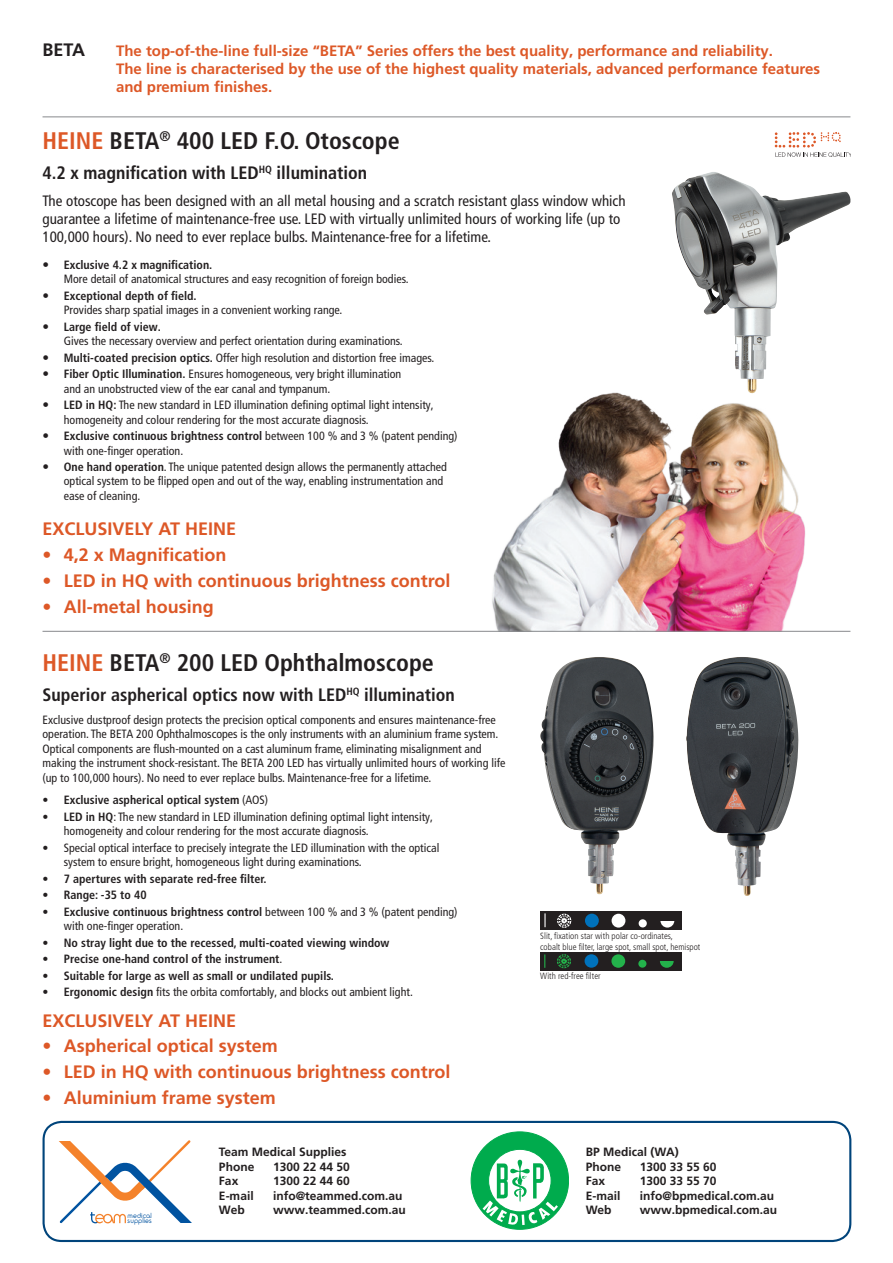
<style>
.page{position:relative;width:893px;height:1263px;background:#fff}
.page>*{position:absolute;margin:0;border:0;box-sizing:border-box;transform-origin:0 0}
.t1{font:700 condensed 24px "Frutiger LT Pro";color:#231f20}
.t2{font:700 18px "Frutiger LT Pro";color:#dd5827}
.Heading{font:700 condensed 18px "Frutiger LT Pro";color:#231f20}
.t3{font:700 18px "Frutiger LT Pro";color:#231f20}
.t4{font:condensed 15px/18px "Frutiger LT Pro";color:#231f20}
.t5{font:700 15px/18px "Frutiger LT Pro";color:#dd5827}
.t6{font:condensed 12px/14.4px "Frutiger LT Pro";color:#231f20}
.t7{font:700 condensed 12px "Frutiger LT Pro";color:#231f20}
.t8{font:700 12px "Frutiger LT Pro";color:#231f20}
.t9{font:300 condensed 9px "Frutiger LT Pro";color:#231f20}
.t10{font:300 7.2px/5.4px "Ronda IT Cby BT";letter-spacing:.01em;color:#0153a0}
.s1{color:#dd5827}
.s2{font-weight:700}
.s3{font-stretch:condensed}
.s4{font-weight:400}
</style>
<div class="page">
<img style="left:472px;top:392px;width:379px;height:239px">
<div style="left:540px;top:911px;width:142px;height:18px;background:#231f20"></div>
<svg style="left:544px;top:913px;width:2px;height:14px"></svg>
<div style="left:585px;top:914px;width:14px;height:13px;background:#0072bc;border-radius:50%"></div>
<div style="left:612px;top:914px;width:13px;height:13px;background:#fff;border-radius:50%"></div>
<svg style="left:660px;top:914px;width:14px;height:13px"></svg>
<div style="left:657px;top:912px;width:19px;height:8px;background:#231f20"></div>
<div style="left:639px;top:919px;width:8px;height:8px;background:#fff;border-radius:50%"></div>
<div style="left:540px;top:952px;width:141px;height:18px;background:#231f20"></div>
<svg style="left:544px;top:954px;width:1px;height:14px"></svg>
<div style="left:585px;top:954px;width:13px;height:14px;background:#0072bc;border-radius:50%"></div>
<div style="left:611px;top:954px;width:14px;height:14px;background:#23b24b;border-radius:50%"></div>
<div style="left:660px;top:954px;width:14px;height:14px;background:#23b24b;border-radius:50%"></div>
<div style="left:656px;top:953px;width:20px;height:8px;background:#231f20"></div>
<div style="left:638px;top:960px;width:8px;height:8px;background:#23b24b;border-radius:50%"></div>
<svg style="left:557px;top:913px;width:15px;height:15px"></svg>
<svg style="left:557px;top:954px;width:14px;height:15px"></svg>
<hr style="left:43px;top:631px;width:807px;height:1px;background:#87898c">
<img style="left:672px;top:172px;width:179px;height:221px">
<svg style="left:775px;top:132px;width:75px;height:25px"></svg>
<img style="left:686px;top:657px;width:112px;height:239px">
<img style="left:540px;top:657px;width:114px;height:237px">
<hr style="left:43px;top:116px;width:807px;height:1px;background:#87898c">
<svg style="left:48px;top:1125px;width:144px;height:111px"></svg>
<div style="left:172px;top:1223px;width:29px;height:11px;background:#fff"></div>
<svg style="left:471px;top:1132px;width:98px;height:97px"></svg>
<div style="left:43px;top:1121px;width:808px;height:121px;border:2px solid #00447b;border-radius:18px"></div>
<p class="t3" style="left:43px;top:39px;width:44px">BETA</p>
<p class="t5" style="left:116px;top:42px;width:659px">The top-of-the-line full-size “BETA” Series offers the best quality, performance and reliability.</p>
<p class="t5" style="left:116px;top:60px;width:706px">The line is characterised by the use of the highest quality materials, advanced performance features and premium finishes.</p>
<p class="t1" style="left:43px;top:127px;width:359px"><span class="s1">HEINE</span> BETA<sup>®</sup> 400 LED F.O. Otoscope</p>
<p class="Heading" style="left:43px;top:162px;width:326px">4.2 x magnification with LED<sup>HQ</sup> illumination</p>
<p class="t4" style="left:43px;top:192px;width:585px">The otoscope has been designed with an all metal housing and a scratch resistant glass window which guarantee a lifetime of maintenance-free use. LED with virtually unlimited hours of working life (up to<br>100,000 hours). No need to ever replace bulbs. Maintenance-free for a lifetime.</p>
<p class="t6" style="left:64px;top:258px;width:346px"><span class="s2">Exclusive 4.2 x magnification.<br></span>More detail of anatomical structures and easy recognition of foreign bodies.</p>
<p class="t6" style="left:64px;top:289px;width:280px"><span class="s2">Exceptional depth of field.<br></span>Provides sharp spatial images in a convenient working range.</p>
<p class="t6" style="left:64px;top:319px;width:340px"><span class="s2">Large field of view.<br></span>Gives the necessary overview and perfect orientation during examinations.</p>
<p class="t6" style="left:64px;top:350px;width:372px"><span class="s2">Multi-coated precision optics.</span> Offer high resolution and distortion free images.</p>
<p class="t6" style="left:64px;top:367px;width:339px"><span class="s2">Fiber Optic Illumination.</span> Ensures homogeneous, very bright illumination and an unobstructed view of the ear canal and tympanum.</p>
<p class="t6" style="left:64px;top:398px;width:371px"><span class="s2">LED in HQ:</span> The new standard in LED illumination defining optimal light intensity, homogeneity and colour rendering for the most accurate diagnosis.</p>
<p class="t6" style="left:64px;top:429px;width:395px"><span class="s2">Exclusive continuous brightness control</span> between 100 % and 3 % (patent pending) with one-finger operation.</p>
<p class="t6" style="left:64px;top:460px;width:385px"><span class="s2">One hand operation</span>. The unique patented design allows the permanently attached optical system to be flipped open and out of the way, enabling instrumentation and ease of cleaning.</p>
<p class="t2" style="left:43px;top:519px;width:195px">EXCLUSIVELY AT HEINE</p>
<p class="t2" style="left:43px;top:544px;width:185px"><span class="s3">•</span> 4,2 x Magnification</p>
<p class="t2" style="left:43px;top:570px;width:409px"><span class="s3">•</span> LED in HQ with continuous brightness control</p>
<p class="t2" style="left:43px;top:596px;width:173px"><span class="s3">•</span> All-metal housing</p>
<p class="t1" style="left:43px;top:648px;width:393px"><span class="s1">HEINE</span> BETA<sup>®</sup> 200 LED Ophthalmoscope</p>
<p class="Heading" style="left:43px;top:684px;width:414px">Superior aspherical optics now with LED<sup>HQ</sup> illumination</p>
<p class="t6" style="left:43px;top:713px;width:464px">Exclusive dustproof design protects the precision optical components and ensures maintenance-free operation. The BETA 200 Ophthalmoscopes is the only instruments with an aluminium frame system.<br>Optical components are flush-mounted on a cast aluminum frame, eliminating misalignment and making the instrument shock-resistant. The BETA 200 LED has virtually unlimited hours of working life (up to 100,000 hours). No need to ever replace bulbs. Maintenance-free for a lifetime.</p>
<p class="t7" style="left:43px;top:793px;width:227px"><span class="s4">•</span> Exclusive aspherical optical system <span class="s4">(AOS)</span></p>
<p class="t6" style="left:64px;top:810px;width:371px;text-indent:-21px">• <span class="s2">LED in HQ</span>: The new standard in LED illumination defining optimal light intensity, homogeneity and colour rendering for the most accurate diagnosis.</p>
<p class="t6" style="left:64px;top:841px;width:377px;text-indent:-21px">• Special optical interface to precisely integrate the LED illumination with the optical system to ensure bright, homogeneous light during examinations.</p>
<p class="t7" style="left:43px;top:871px;width:226px"><span class="s4">•</span> 7 apertures with separate red-free filter.</p>
<p class="t7" style="left:43px;top:888px;width:106px"><span class="s4">•</span> Range: -35 to 40</p>
<p class="t6" style="left:64px;top:905px;width:395px;text-indent:-21px">• <span class="s2">Exclusive continuous brightness control</span> between 100 % and 3 % (patent pending) with one-finger operation.</p>
<p class="t7" style="left:43px;top:935px;width:348px"><span class="s4">•</span> No stray light due to the recessed, multi-coated viewing window</p>
<p class="t7" style="left:43px;top:952px;width:241px"><span class="s4">•</span> Precise one-hand control of the instrument<span class="s4">.</span></p>
<p class="t7" style="left:43px;top:968px;width:293px"><span class="s4">•</span> Suitable for large as well as small or undilated pupils.</p>
<p class="t6" style="left:43px;top:985px;width:372px">• <span class="s2">Ergonomic design</span> fits the orbita comfortably, and blocks out ambient light.</p>
<p class="t2" style="left:43px;top:1010px;width:195px">EXCLUSIVELY AT HEINE</p>
<p class="t2" style="left:43px;top:1036px;width:237px"><span class="s3">•</span> Aspherical optical system</p>
<p class="t2" style="left:43px;top:1061px;width:409px"><span class="s3">•</span> LED in HQ with continuous brightness control</p>
<p class="t2" style="left:43px;top:1087px;width:235px"><span class="s3">•</span> Aluminium frame system</p>
<p class="t9" style="left:540px;top:930px;width:134px">Slit, fixation star with polar co-ordinates,</p>
<p class="t9" style="left:540px;top:941px;width:162px">cobalt blue filter, large spot, small spot, hemispot</p>
<p class="t9" style="left:540px;top:971px;width:62px">With red-free filter</p>
<p class="t10" style="left:128px;top:1212px;width:26px">medical supplies</p>
<p class="t8" style="left:219px;top:1145px;width:129px">Team Medical Supplies</p>
<p class="t8" style="left:219px;top:1159px;width:37px">Phone</p>
<p class="t8" style="left:273px;top:1159px;width:78px">1300 22 44 50</p>
<p class="t8" style="left:219px;top:1174px;width:21px">Fax</p>
<p class="t8" style="left:273px;top:1174px;width:78px">1300 22 44 60</p>
<p class="t8" style="left:219px;top:1188px;width:36px">E-mail</p>
<p class="t8" style="left:273px;top:1188px;width:131px">info@teammed.com.au</p>
<p class="t8" style="left:219px;top:1203px;width:27px">Web</p>
<p class="t8" style="left:273px;top:1203px;width:134px">www.teammed.com.au</p>
<p class="t8" style="left:586px;top:1145px;width:94px">BP Medical (WA)</p>
<p class="t8" style="left:586px;top:1159px;width:37px">Phone</p>
<p class="t8" style="left:640px;top:1159px;width:78px">1300 33 55 60</p>
<p class="t8" style="left:586px;top:1174px;width:21px">Fax</p>
<p class="t8" style="left:640px;top:1174px;width:78px">1300 33 55 70</p>
<p class="t8" style="left:586px;top:1188px;width:36px">E-mail</p>
<p class="t8" style="left:640px;top:1188px;width:136px">info@bpmedical.com.au</p>
<p class="t8" style="left:586px;top:1203px;width:27px">Web</p>
<p class="t8" style="left:640px;top:1203px;width:139px">www.bpmedical.com.au</p>
</div>
